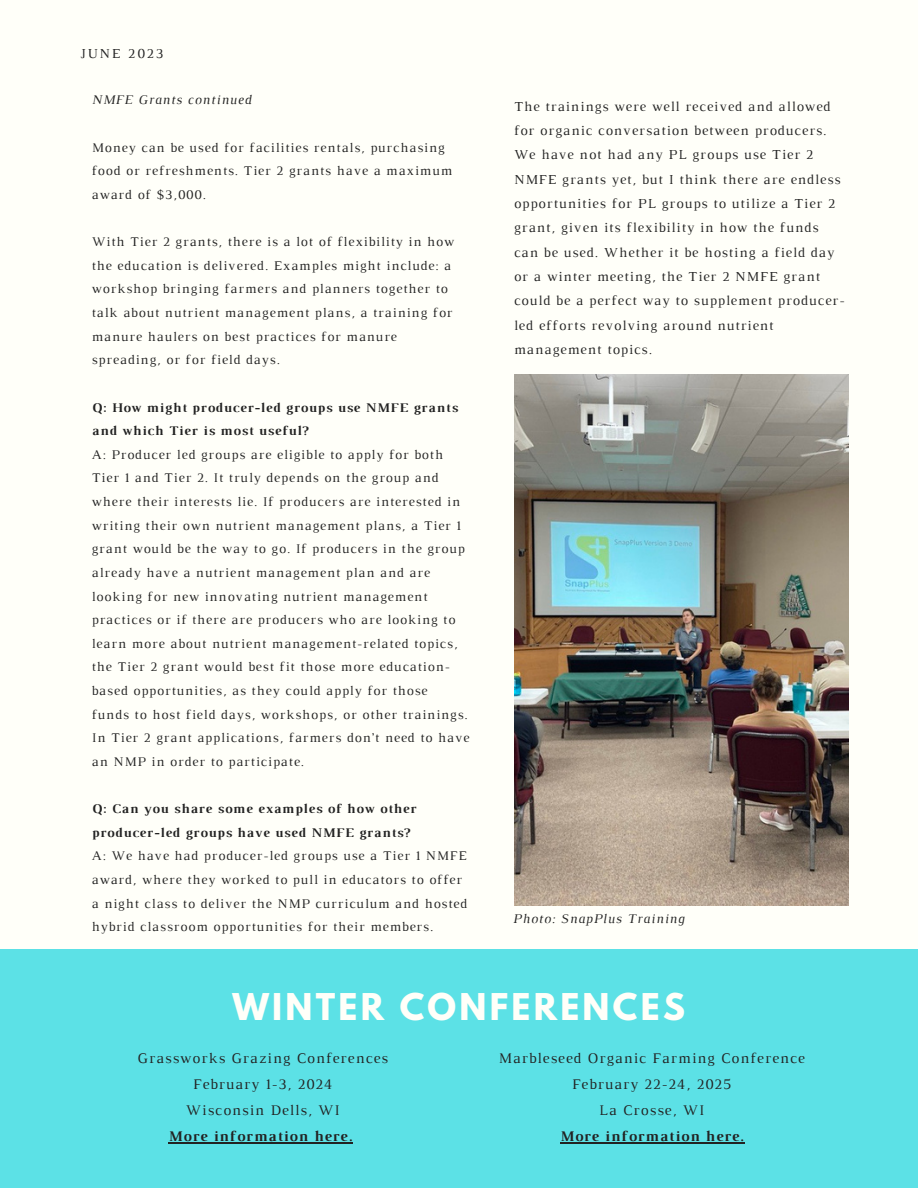
<style>
.page{position:relative;width:918px;height:1188px;background:#fffff9}
.page>*{position:absolute;margin:0;border:0;box-sizing:border-box;transform-origin:0 0}
.t1{font:700 32.7px "League Spartan";letter-spacing:.1em;color:#fffff9}
.t2{font:15px "Luthier";letter-spacing:.07em;color:#222}
.t3{font:700 15px "Luthier";letter-spacing:.07em;color:#222}
.t4{font:13.95px/24.3px "Luthier";letter-spacing:.07em;color:#222}
.t5{font:13.95px "Luthier";letter-spacing:.14em;color:#222}
.t6{font:13.5px/23.5px "Luthier";letter-spacing:.07em;color:#222}
.t7{font:700 13.5px/23.7px "Luthier";letter-spacing:.07em;color:#222}
.t8{font:italic 13.5px "Luthier";letter-spacing:.07em;color:#222}
</style>
<div class="page">
<div style="left:0;top:950px;width:918px;height:238px;background:#5ce1e6"></div>
<hr style="left:168px;top:1142px;width:185px;height:1px;background:#222">
<hr style="left:560px;top:1142px;width:185px;height:1px;background:#222">
<img style="left:514px;top:375px;width:334px;height:531px">
<p class="t5" style="left:80px;top:49px;width:85px">JUNE 2023</p>
<p class="t8" style="left:92px;top:95px;width:161px">NMFE Grants continued</p>
<p class="t6" style="left:92px;top:136px;width:362px">Money can be used for facilities rentals, purchasing food or refreshments. Tier 2 grants have a maximum award of $3,000.</p>
<p class="t6" style="left:92px;top:231px;width:364px">With Tier 2 grants, there is a lot of flexibility in how the education is delivered. Examples might include: a workshop bringing farmers and planners together to talk about nutrient management plans, a training for manure haulers on best practices for manure spreading, or for field days.</p>
<p class="t7" style="left:92px;top:396px;width:367px">Q: How might producer-led groups use NMFE grants and which Tier is most useful?</p>
<p class="t6" style="left:92px;top:444px;width:379px">A: Producer led groups are eligible to apply for both Tier 1 and Tier 2. It truly depends on the group and where their interests lie. If producers are interested in writing their own nutrient management plans, a Tier 1 grant would be the way to go. If producers in the group already have a nutrient management plan and are looking for new innovating nutrient management practices or if there are producers who are looking to learn more about nutrient management-related topics, the Tier 2 grant would best fit those more education&shy;based opportunities, as they could apply for those<br>funds to host field days, workshops, or other trainings.<br>In Tier 2 grant applications, farmers don’t need to have an NMP in order to participate.</p>
<p class="t7" style="left:92px;top:798px;width:326px">Q: Can you share some examples of how other producer-led groups have used NMFE grants?</p>
<p class="t6" style="left:92px;top:845px;width:377px">A: We have had producer-led groups use a Tier 1 NMFE award, where they worked to pull in educators to offer a night class to deliver the NMP curriculum and hosted hybrid classroom opportunities for their members.</p>
<p class="t4" style="left:514px;top:95px;width:332px">The trainings were well received and allowed for organic conversation between producers.<br>We have not had any PL groups use Tier 2<br>NMFE grants yet, but I think there are endless opportunities for PL groups to utilize a Tier 2 grant, given its flexibility in how the funds can be used. Whether it be hosting a field day or a winter meeting, the Tier 2 NMFE grant could be a perfect way to supplement producer&shy;led efforts revolving around nutrient management topics.</p>
<p class="t8" style="left:513px;top:914px;width:173px">Photo: SnapPlus Training</p>
<p class="t1" style="left:232px;top:990px;width:454px">WINTER CONFERENCES</p>
<p class="t2" style="left:138px;top:1053px;width:252px">Grassworks Grazing Conferences</p>
<p class="t2" style="left:193px;top:1079px;width:141px">February 1-3, 2024</p>
<p class="t2" style="left:186px;top:1105px;width:155px">Wisconsin Dells, WI</p>
<p class="t3" style="left:168px;top:1130px;width:185px">More information here.</p>
<p class="t2" style="left:499px;top:1053px;width:308px">Marbleseed Organic Farming Conference</p>
<p class="t2" style="left:572px;top:1079px;width:161px">February 22-24, 2025</p>
<p class="t2" style="left:599px;top:1105px;width:107px">La Crosse, WI</p>
<p class="t3" style="left:560px;top:1130px;width:185px">More information here.</p>
</div>
